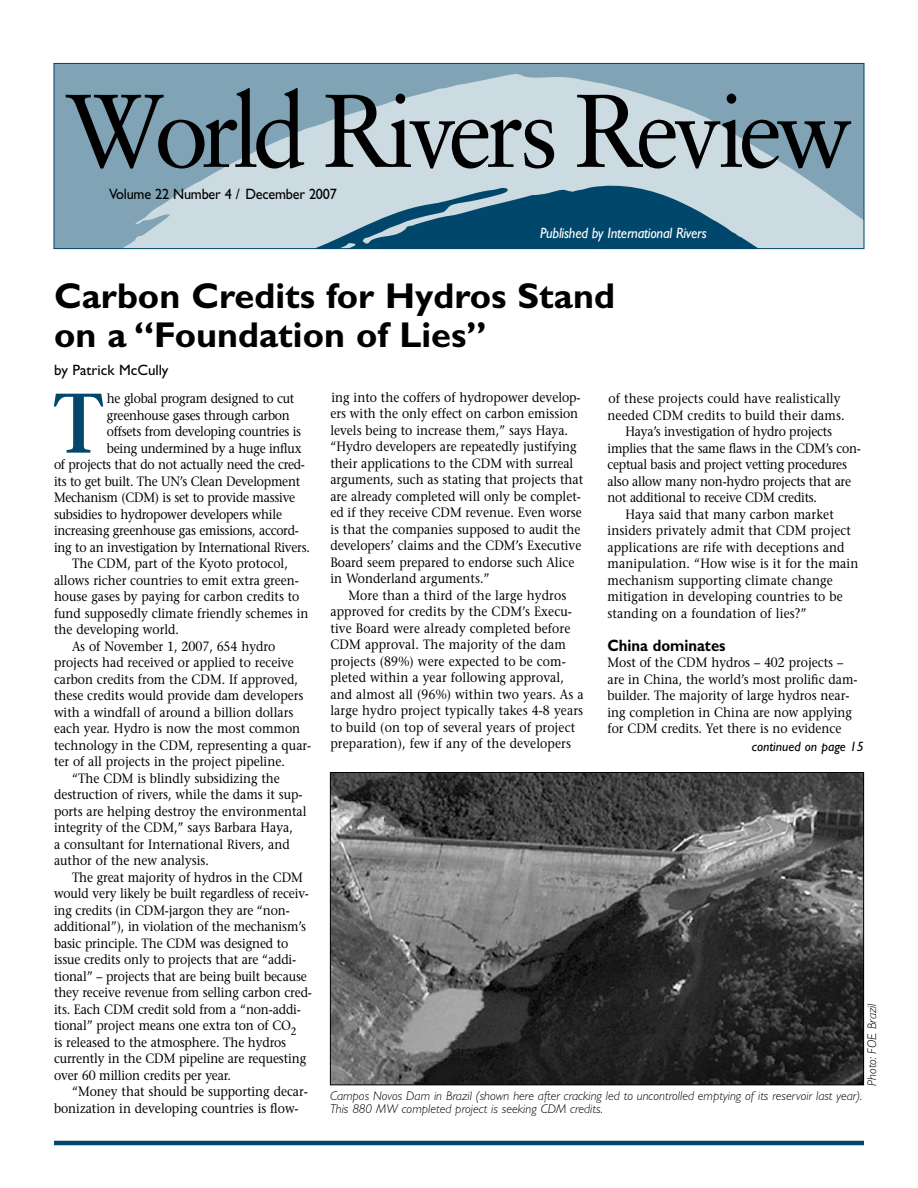
<style>
.page{position:relative;width:918px;height:1188px;background:#fff}
.page>*{position:absolute;margin:0;border:0;box-sizing:border-box;transform-origin:0 0}
.t1{font:103.5px "Sabon";letter-spacing:-.065em;color:#000;scale:.95 1}
.t2{font:600 84.15px "Stone Serif";color:#00476b;scale:.9 1}
.t3{font:700 36px/39px "Gill Sans";color:#000}
.t4{font:700 16.5px "Gill Sans";color:#000;scale:.9 1}
.t5{font:italic 15px "Gill Sans";letter-spacing:-.015em;color:#fff;scale:.95 1}
.t6{font:15px "Gill Sans";letter-spacing:-.015em;color:#000;scale:.95 1}
.t7{font:15px "Gill Sans";letter-spacing:-.015em;color:#000}
.t8{font:13.5px/16.5px "Stone Serif";color:#000;scale:.9 1}
.t9{font:13.5px "Stone Serif";letter-spacing:-.02em;color:#000;scale:.9 1}
.t10{font:italic 13.5px "Gill Sans";color:#000}
.t11{font:italic 300 12.75px/13.5px "Gill Sans";color:#000}
</style>
<div class="page">
<div style="left:54px;top:63px;width:810px;height:186px;background:#80a3b5"></div>
<svg style="left:124px;top:74px;width:738px;height:173px;fill:#ccdae1"></svg>
<svg style="left:197px;top:243px;width:160px;height:4px"></svg>
<div style="left:54px;top:63px;width:810px;height:186px;border:1px solid #00446a"></div>
<hr style="left:54px;top:1141px;width:810px;height:4px;background:#00476b">
<img style="left:332px;top:774px;width:530px;height:309px">
<div style="left:330px;top:772px;width:534px;height:313px;border:1px solid #000"></div>
<h1 class="t1" style="left:66px;top:69px;width:830px">World Rivers Review</h1>
<p class="t6" style="left:109px;top:186px;width:241px">Volume 22 Number 4 / December 2007</p>
<p class="t5" style="left:540px;top:224px;width:177px">Published by International Rivers</p>
<h3 class="t3" style="left:54px;top:276px;width:562px">Carbon Credits for Hydros Stand on a “Foundation of Lies”</h3>
<p class="t7" style="left:54px;top:362px;width:116px">by Patrick McCully</p>
<h2 class="t2" style="left:54px;top:373px;width:56px">T</h2>
<p class="t9" style="left:107px;top:390px;width:210px">he global program designed to cut</p>
<p class="t8" style="left:330px;top:389px;width:282px">ing into the coffers of hydropower develop&shy;ers with the only effect on carbon emission levels being to increase them,” says Haya. “Hydro developers are repeatedly justifying their applications to the CDM with surreal arguments, such as stating that projects that are already completed will only be complet&shy;ed if they receive CDM revenue. Even worse is that the companies supposed to audit the developers’ claims and the CDM’s Executive Board seem prepared to endorse such Alice in Wonderland arguments.”</p>
<p class="t8" style="left:330px;top:587px;width:283px;text-indent:18px">More than a third of the large hydros approved for credits by the CDM’s Execu&shy;tive Board were already completed before CDM approval. The majority of the dam projects (89%) were expected to be com&shy;pleted within a year following approval, and almost all (96%) within two years. As a large hydro project typically takes 4-8 years to build (on top of several years of project preparation), few if any of the developers</p>
<p class="t8" style="left:609px;top:390px;width:259px">of these projects could have realistically</p>
<p class="t8" style="left:608px;top:407px;width:265px">needed CDM credits to build their dams.</p>
<p class="t9" style="left:626px;top:423px;width:231px">Haya’s investigation of hydro projects</p>
<p class="t9" style="left:608px;top:440px;width:283px">implies that the same flaws in the CDM’s con-</p>
<p class="t9" style="left:608px;top:456px;width:268px">ceptual basis and project vetting procedures</p>
<p class="t9" style="left:608px;top:473px;width:272px">also allow many non-hydro projects that are</p>
<p class="t9" style="left:608px;top:489px;width:234px">not additional to receive CDM credits.</p>
<p class="t8" style="left:626px;top:506px;width:233px">Haya said that many carbon market</p>
<p class="t8" style="left:608px;top:522px;width:272px">insiders privately admit that CDM project</p>
<p class="t8" style="left:608px;top:539px;width:265px">applications are rife with deceptions and</p>
<p class="t8" style="left:608px;top:555px;width:280px">manipulation. “How wise is it for the main</p>
<p class="t8" style="left:608px;top:572px;width:252px">mechanism supporting climate change</p>
<p class="t8" style="left:608px;top:588px;width:263px">mitigation in developing countries to be</p>
<p class="t8" style="left:608px;top:605px;width:223px">standing on a foundation of lies?”</p>
<p class="t4" style="left:608px;top:635px;width:133px">China dominates</p>
<p class="t8" style="left:608px;top:654px;width:279px">Most of the CDM hydros – 402 projects – are in China, the world’s most prolific dam&shy;builder. The majority of large hydros near&shy;ing completion in China are now applying for CDM credits. Yet there is no evidence</p>
<p class="t9" style="left:107px;top:407px;width:205px">greenhouse gases through carbon</p>
<p class="t9" style="left:107px;top:423px;width:217px">offsets from developing countries is</p>
<p class="t9" style="left:107px;top:440px;width:218px">being undermined by a huge influx</p>
<p class="t9" style="left:54px;top:456px;width:280px">of projects that do not actually need the cred-</p>
<p class="t9" style="left:54px;top:473px;width:275px">its to get built. The UN’s Clean Development</p>
<p class="t9" style="left:54px;top:489px;width:270px">Mechanism (CDM) is set to provide massive</p>
<p class="t9" style="left:54px;top:506px;width:255px">subsidies to hydropower developers while</p>
<p class="t9" style="left:54px;top:522px;width:274px">increasing greenhouse gas emissions, accord-</p>
<p class="t9" style="left:54px;top:539px;width:286px">ing to an investigation by International Rivers.</p>
<p class="t8" style="left:72px;top:555px;width:241px">The CDM, part of the Kyoto protocol,</p>
<p class="t8" style="left:54px;top:572px;width:274px">allows richer countries to emit extra green-</p>
<p class="t8" style="left:54px;top:588px;width:274px">house gases by paying for carbon credits to</p>
<p class="t8" style="left:54px;top:605px;width:284px">fund supposedly climate friendly schemes in</p>
<p class="t8" style="left:54px;top:621px;width:140px">the developing world.</p>
<p class="t8" style="left:72px;top:638px;width:227px">As of November 1, 2007, 654 hydro</p>
<p class="t8" style="left:54px;top:654px;width:268px">projects had received or applied to receive</p>
<p class="t8" style="left:54px;top:671px;width:273px">carbon credits from the CDM. If approved,</p>
<p class="t8" style="left:54px;top:687px;width:279px">these credits would provide dam developers</p>
<p class="t8" style="left:54px;top:704px;width:267px">with a windfall of around a billion dollars</p>
<p class="t8" style="left:54px;top:720px;width:275px">each year. Hydro is now the most common</p>
<p class="t8" style="left:54px;top:737px;width:287px">technology in the CDM, representing a quar-</p>
<p class="t8" style="left:54px;top:753px;width:258px">ter of all projects in the project pipeline.</p>
<p class="t8" style="left:72px;top:770px;width:233px">“The CDM is blindly subsidizing the</p>
<p class="t8" style="left:54px;top:786px;width:278px">destruction of rivers, while the dams it sup-</p>
<p class="t8" style="left:54px;top:803px;width:282px">ports are helping destroy the environmental</p>
<p class="t8" style="left:54px;top:819px;width:267px">integrity of the CDM,” says Barbara Haya,</p>
<p class="t8" style="left:54px;top:836px;width:263px">a consultant for International Rivers, and</p>
<p class="t8" style="left:54px;top:852px;width:174px">author of the new analysis.</p>
<p class="t8" style="left:72px;top:869px;width:258px">The great majority of hydros in the CDM</p>
<p class="t8" style="left:54px;top:885px;width:285px">would very likely be built regardless of receiv-</p>
<p class="t8" style="left:54px;top:902px;width:263px">ing credits (in CDM-jargon they are “non-</p>
<p class="t8" style="left:54px;top:918px;width:281px">additional”), in violation of the mechanism’s</p>
<p class="t8" style="left:54px;top:935px;width:262px">basic principle. The CDM was designed to</p>
<p class="t8" style="left:54px;top:951px;width:271px">issue credits only to projects that are “addi-</p>
<p class="t8" style="left:54px;top:968px;width:283px">tional” – projects that are being built because</p>
<p class="t8" style="left:54px;top:984px;width:288px">they receive revenue from selling carbon cred-</p>
<p class="t8" style="left:54px;top:1001px;width:276px">its. Each CDM credit sold from a “non-addi-</p>
<p class="t8" style="left:54px;top:1017px;width:271px">tional” project means one extra ton of CO<sub>2</sub></p>
<p class="t8" style="left:54px;top:1034px;width:260px">is released to the atmosphere. The hydros</p>
<p class="t8" style="left:54px;top:1050px;width:282px">currently in the CDM pipeline are requesting</p>
<p class="t8" style="left:54px;top:1067px;width:198px">over 60 million credits per year.</p>
<p class="t8" style="left:72px;top:1083px;width:264px">“Money that should be supporting decar-</p>
<p class="t8" style="left:54px;top:1100px;width:273px">bonization in developing countries is flow-</p>
<p class="t10" style="left:752px;top:739px;width:114px">continued on page 15</p>
<p class="t11" style="left:865px;top:1086px;width:84px;rotate:-90deg">Photo: FOE Brazil</p>
<p class="t11" style="left:330px;top:1089px;width:534px">Campos Novos Dam in Brazil (shown here after cracking led to uncontrolled emptying of its reservoir last year).<br>This 880 MW completed project is seeking CDM credits.</p>
</div>
